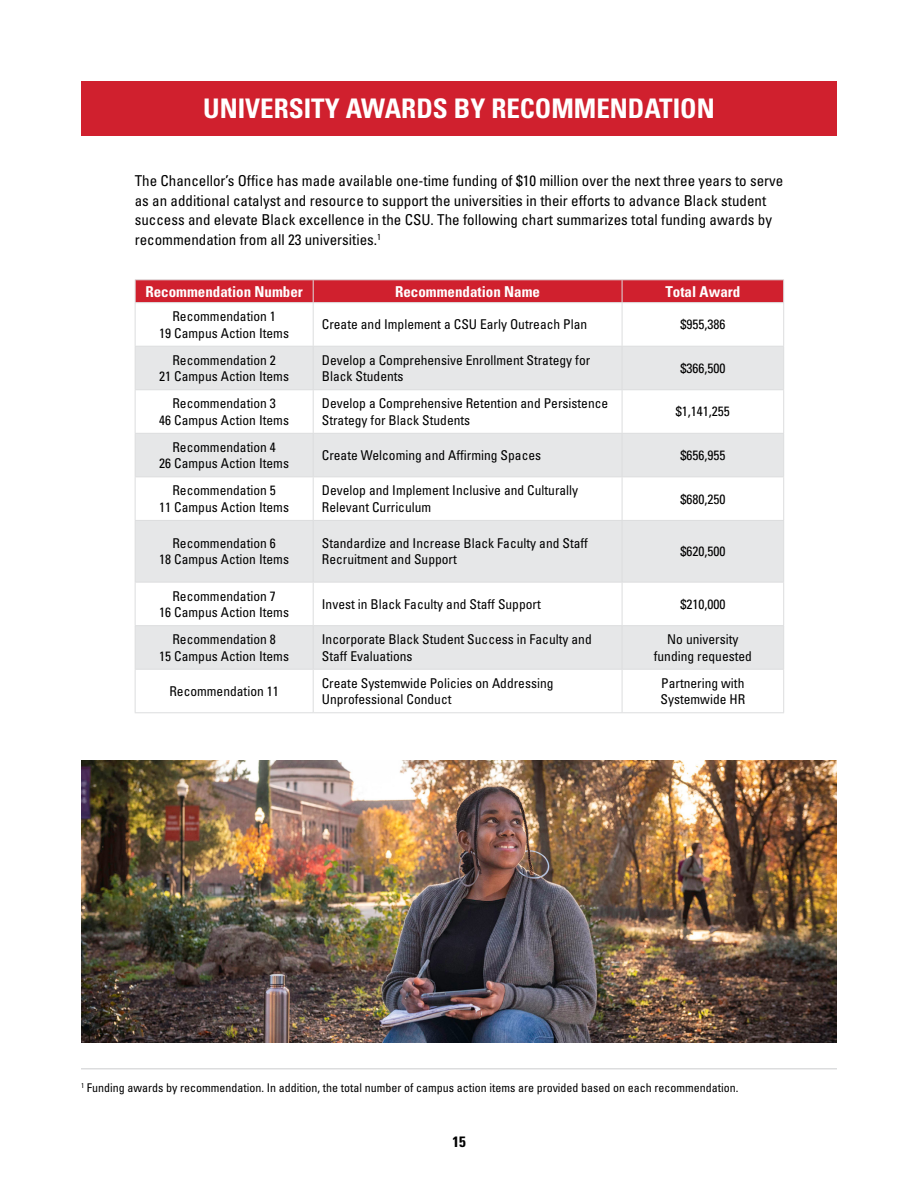
<style>
.page{position:relative;width:918px;height:1188px;background:#fff}
.page>*{position:absolute;margin:0;border:0;box-sizing:border-box;transform-origin:0 0}
.t1{font:700 condensed 27px "Univers LT Std";color:#fff}
.t2{font:condensed 15px/19.5px "Univers LT Std";color:#000}
.t3{font:700 condensed 15px "Univers LT Std";color:#fff}
.t4{font:700 condensed 15px "Univers LT Std";color:#000}
.t5{font:condensed 13.5px/16.5px "Univers LT Std";color:#000;text-align:center}
.t6{font:condensed 12px "Univers LT Std";color:#000}
</style>
<div class="page">
<div style="left:81px;top:81px;width:756px;height:55px;background:#d0202e"></div>
<hr style="left:81px;top:1068px;width:756px;height:2px;background:#dcddde">
<svg style="left:136px;top:347px;width:647px;height:322px;fill:#e6e7e8"></svg>
<hr style="left:135px;top:279px;width:178px;height:1px;background:#dcddde">
<hr style="left:313px;top:279px;width:309px;height:1px;background:#dcddde">
<hr style="left:622px;top:279px;width:162px;height:1px;background:#dcddde">
<hr style="left:135px;top:303px;width:1px;height:43px;background:#dcddde">
<hr style="left:783px;top:303px;width:1px;height:43px;background:#dcddde">
<hr style="left:135px;top:346px;width:178px;height:1px;background:#dcddde">
<hr style="left:135px;top:347px;width:1px;height:42px;background:#dcddde">
<hr style="left:313px;top:346px;width:309px;height:1px;background:#dcddde">
<hr style="left:622px;top:346px;width:162px;height:1px;background:#dcddde">
<hr style="left:783px;top:347px;width:1px;height:42px;background:#dcddde">
<hr style="left:135px;top:389px;width:178px;height:1px;background:#dcddde">
<hr style="left:135px;top:390px;width:1px;height:43px;background:#dcddde">
<hr style="left:313px;top:389px;width:309px;height:1px;background:#dcddde">
<hr style="left:622px;top:389px;width:162px;height:1px;background:#dcddde">
<hr style="left:783px;top:390px;width:1px;height:43px;background:#dcddde">
<hr style="left:135px;top:433px;width:178px;height:1px;background:#dcddde">
<hr style="left:135px;top:434px;width:1px;height:42px;background:#dcddde">
<hr style="left:313px;top:433px;width:309px;height:1px;background:#dcddde">
<hr style="left:622px;top:433px;width:162px;height:1px;background:#dcddde">
<hr style="left:783px;top:434px;width:1px;height:42px;background:#dcddde">
<hr style="left:135px;top:476px;width:178px;height:1px;background:#dcddde">
<hr style="left:135px;top:477px;width:1px;height:43px;background:#dcddde">
<hr style="left:313px;top:476px;width:309px;height:1px;background:#dcddde">
<hr style="left:622px;top:476px;width:162px;height:1px;background:#dcddde">
<hr style="left:783px;top:477px;width:1px;height:43px;background:#dcddde">
<hr style="left:135px;top:520px;width:178px;height:1px;background:#dcddde">
<hr style="left:135px;top:521px;width:1px;height:61px;background:#dcddde">
<hr style="left:313px;top:520px;width:309px;height:1px;background:#dcddde">
<hr style="left:622px;top:520px;width:162px;height:1px;background:#dcddde">
<hr style="left:783px;top:521px;width:1px;height:61px;background:#dcddde">
<hr style="left:135px;top:582px;width:178px;height:1px;background:#dcddde">
<hr style="left:135px;top:582px;width:1px;height:43px;background:#dcddde">
<hr style="left:313px;top:582px;width:309px;height:1px;background:#dcddde">
<hr style="left:622px;top:582px;width:162px;height:1px;background:#dcddde">
<hr style="left:783px;top:582px;width:1px;height:43px;background:#dcddde">
<hr style="left:135px;top:625px;width:178px;height:1px;background:#dcddde">
<hr style="left:135px;top:626px;width:1px;height:43px;background:#dcddde">
<hr style="left:313px;top:625px;width:309px;height:1px;background:#dcddde">
<hr style="left:622px;top:625px;width:162px;height:1px;background:#dcddde">
<hr style="left:783px;top:626px;width:1px;height:43px;background:#dcddde">
<hr style="left:135px;top:669px;width:178px;height:1px;background:#dcddde">
<hr style="left:135px;top:670px;width:1px;height:42px;background:#dcddde">
<hr style="left:313px;top:669px;width:309px;height:1px;background:#dcddde">
<hr style="left:622px;top:669px;width:162px;height:1px;background:#dcddde">
<hr style="left:783px;top:670px;width:1px;height:42px;background:#dcddde">
<hr style="left:135px;top:712px;width:178px;height:1px;background:#dcddde">
<hr style="left:313px;top:712px;width:309px;height:1px;background:#dcddde">
<hr style="left:622px;top:712px;width:162px;height:1px;background:#dcddde">
<svg style="left:135px;top:280px;width:649px;height:23px;background:#d02b38"></svg>
<hr style="left:313px;top:303px;width:1px;height:43px;background:#dcddde">
<hr style="left:622px;top:303px;width:1px;height:43px;background:#dcddde">
<hr style="left:313px;top:347px;width:1px;height:42px;background:#dcddde">
<hr style="left:622px;top:347px;width:1px;height:42px;background:#dcddde">
<hr style="left:313px;top:390px;width:1px;height:43px;background:#dcddde">
<hr style="left:622px;top:390px;width:1px;height:43px;background:#dcddde">
<hr style="left:313px;top:434px;width:1px;height:42px;background:#dcddde">
<hr style="left:622px;top:434px;width:1px;height:42px;background:#dcddde">
<hr style="left:313px;top:477px;width:1px;height:43px;background:#dcddde">
<hr style="left:622px;top:477px;width:1px;height:43px;background:#dcddde">
<hr style="left:313px;top:521px;width:1px;height:61px;background:#dcddde">
<hr style="left:622px;top:521px;width:1px;height:61px;background:#dcddde">
<hr style="left:313px;top:582px;width:1px;height:43px;background:#dcddde">
<hr style="left:622px;top:582px;width:1px;height:43px;background:#dcddde">
<hr style="left:313px;top:626px;width:1px;height:43px;background:#dcddde">
<hr style="left:622px;top:626px;width:1px;height:43px;background:#dcddde">
<hr style="left:313px;top:670px;width:1px;height:42px;background:#dcddde">
<hr style="left:622px;top:670px;width:1px;height:42px;background:#dcddde">
<img style="left:81px;top:760px;width:756px;height:282px">
<h1 class="t1" style="left:203px;top:92px;width:513px">UNIVERSITY AWARDS BY RECOMMENDATION</h1>
<h1 class="t1" style="left:406px;top:92px;width:107px">HEADING</h1>
<p class="t2" style="left:135px;top:171px;width:650px">The Chancellor’s Office has made available one-time funding of $10 million over the next three years to serve as an additional catalyst and resource to support the universities in their efforts to advance Black student success and elevate Black excellence in the CSU. The following chart summarizes total funding awards by recommendation from all 23 universities.<sup>1</sup></p>
<p class="t3" style="left:145px;top:282px;width:159px">Recommendation Number</p>
<p class="t3" style="left:395px;top:282px;width:147px">Recommendation Name</p>
<p class="t3" style="left:665px;top:282px;width:76px">Total Award</p>
<p class="t5" style="left:159px;top:308px;width:131px">Recommendation 1<br>19 Campus Action Items</p>
<p class="t5" style="left:322px;top:316px;width:267px">Create and Implement a CSU Early Outreach Plan</p>
<p class="t5" style="left:680px;top:316px;width:46px">$955,386</p>
<p class="t5" style="left:159px;top:351px;width:131px">Recommendation 2<br>21 Campus Action Items</p>
<p class="t5" style="left:322px;top:351px;width:270px;text-align:left">Develop a Comprehensive Enrollment Strategy for<br>Black Students</p>
<p class="t5" style="left:680px;top:360px;width:46px">$366,500</p>
<p class="t5" style="left:159px;top:395px;width:131px">Recommendation 3<br>46 Campus Action Items</p>
<p class="t5" style="left:322px;top:395px;width:288px;text-align:left">Develop a Comprehensive Retention and Persistence<br>Strategy for Black Students</p>
<p class="t5" style="left:676px;top:403px;width:55px">$1,141,255</p>
<p class="t5" style="left:159px;top:438px;width:131px">Recommendation 4<br>26 Campus Action Items</p>
<p class="t5" style="left:322px;top:447px;width:221px">Create Welcoming and Affirming Spaces</p>
<p class="t5" style="left:680px;top:447px;width:46px">$656,955</p>
<p class="t5" style="left:159px;top:482px;width:131px">Recommendation 5<br>11 Campus Action Items</p>
<p class="t5" style="left:322px;top:482px;width:258px;text-align:left">Develop and Implement Inclusive and Culturally<br>Relevant Curriculum</p>
<p class="t5" style="left:680px;top:490px;width:46px">$680,250</p>
<p class="t5" style="left:159px;top:535px;width:131px">Recommendation 6<br>18 Campus Action Items</p>
<p class="t5" style="left:322px;top:535px;width:268px;text-align:left">Standardize and Increase Black Faculty and Staff<br>Recruitment and Support</p>
<p class="t5" style="left:680px;top:543px;width:46px">$620,500</p>
<p class="t5" style="left:159px;top:587px;width:131px">Recommendation 7<br>16 Campus Action Items</p>
<p class="t5" style="left:322px;top:596px;width:220px">Invest in Black Faculty and Staff Support</p>
<p class="t5" style="left:680px;top:596px;width:46px">$210,000</p>
<p class="t5" style="left:159px;top:631px;width:131px">Recommendation 8<br>15 Campus Action Items</p>
<p class="t5" style="left:322px;top:631px;width:271px;text-align:left">Incorporate Black Student Success in Faculty and<br>Staff Evaluations</p>
<p class="t5" style="left:654px;top:631px;width:100px">No university funding requested</p>
<p class="t5" style="left:169px;top:683px;width:111px">Recommendation 11</p>
<p class="t5" style="left:322px;top:674px;width:233px;text-align:left">Create Systemwide Policies on Addressing<br>Unprofessional Conduct</p>
<p class="t5" style="left:661px;top:674px;width:86px;text-align:left">Partnering with<br>Systemwide HR</p>
<p class="t6" style="left:81px;top:1080px;width:659px"><sup>1</sup> Funding awards by recommendation. In addition, the total number of campus action items are provided based on each recommendation.</p>
<p class="t4" style="left:452px;top:1133px;width:15px">15</p>
</div>
